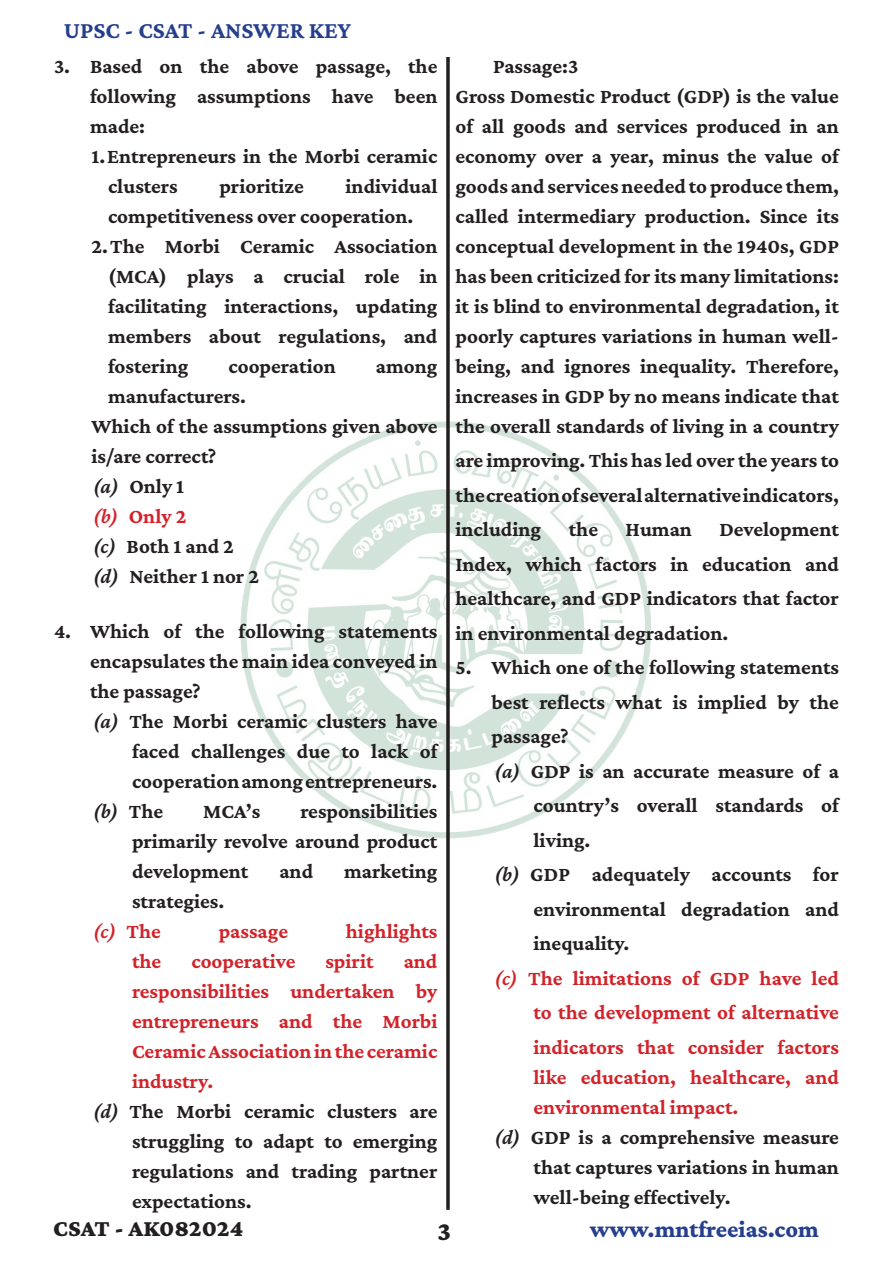
<style>
.page{position:relative;width:893px;height:1263px;background:#fff}
.page>*{position:absolute;margin:0;border:0;box-sizing:border-box;transform-origin:0 0}
.t1{font:900 27px "Crimson Pro";color:#231f20}
.t2{font:700 24px "Crimson Pro";color:#253f8e}
.t3{font:800 24px "Crimson Pro";color:#253f8e}
.t4{font:900 24px "Crimson Pro";color:#231f20}
.Bold_-_Full_Just{font:700 21px/30px "Crimson Pro";color:#231f20;text-align:justify}
.t5{font:700 21px/30px "Crimson Pro";color:#d1232a;text-align:justify}
.BOLD{font:700 21px/30px "Crimson Pro";color:#231f20}
.t6{font:italic 600 21px "Crimson Pro";color:#231f20}
.t7{font:italic 600 21px "Crimson Pro";color:#d1232a}
.s1{font-weight:600;font-style:italic}
.s2{font-weight:700;font-style:normal}
</style>
<div class="page">
<img style="left:240px;top:416px;width:411px;height:427px">
<hr style="left:446px;top:57px;width:3px;height:1153px;background:#231f20">
<p class="t2" style="left:64px;top:15px;width:289px">UPSC - CSAT - ANSWER KEY</p>
<p class="Bold_-_Full_Just" style="left:90px;top:51px;width:349px;text-indent:-36px">3. Based on the above passage, the following assumptions have been made:</p>
<p class="Bold_-_Full_Just" style="left:108px;top:141px;width:331px;text-indent:-16px">1. Entrepreneurs in the Morbi ceramic clusters</p>
<p class="Bold_-_Full_Just" style="left:108px;top:171px;width:331px;text-indent:238px">individual competitiveness over cooperation.</p>
<p class="Bold_-_Full_Just" style="left:108px;top:231px;width:331px;text-indent:-16px">2. The Morbi Ceramic Association (MCA) plays a crucial role in facilitating interactions, updating members about regulations, and fostering</p>
<p class="Bold_-_Full_Just" style="left:219px;top:171px;width:86px">prioritize</p>
<p class="Bold_-_Full_Just" style="left:228px;top:351px;width:109px">cooperation</p>
<p class="Bold_-_Full_Just" style="left:376px;top:351px;width:63px">among</p>
<p class="Bold_-_Full_Just" style="left:108px;top:381px;width:140px">manufacturers.</p>
<p class="BOLD" style="left:92px;top:411px;width:347px">Which of the assumptions given above is/are correct?</p>
<p class="Bold_-_Full_Just" style="left:93px;top:471px;width:93px"><span class="s1">(a)</span> Only 1</p>
<p class="t5" style="left:93px;top:501px;width:95px"><span class="s1">(b)</span> Only 2</p>
<p class="Bold_-_Full_Just" style="left:93px;top:531px;width:142px"><span class="s1">(c)</span> Both 1 and 2</p>
<p class="Bold_-_Full_Just" style="left:93px;top:561px;width:168px"><span class="s1">(d)</span> Neither 1 nor 2</p>
<p class="Bold_-_Full_Just" style="left:90px;top:616px;width:349px;text-indent:-36px">4. Which of the following statements encapsulates the main idea conveyed in the passage?</p>
<p class="Bold_-_Full_Just" style="left:132px;top:706px;width:307px;text-indent:-39px"><span class="s1">(a)</span> The Morbi ceramic clusters have faced challenges due to lack of cooperation among entrepreneurs.</p>
<p class="t6" style="left:93px;top:798px;width:72px">(b) <span class="s2">The</span></p>
<p class="Bold_-_Full_Just" style="left:203px;top:796px;width:59px">MCA’s</p>
<p class="Bold_-_Full_Just" style="left:132px;top:796px;width:307px;text-indent:168px">responsibilities primarily revolve around product development</p>
<p class="Bold_-_Full_Just" style="left:279px;top:856px;width:35px">and</p>
<p class="Bold_-_Full_Just" style="left:344px;top:856px;width:95px">marketing</p>
<p class="Bold_-_Full_Just" style="left:132px;top:886px;width:94px">strategies.</p>
<p class="t7" style="left:93px;top:918px;width:70px">(c) <span class="s2">The</span></p>
<p class="t5" style="left:219px;top:916px;width:71px">passage</p>
<p class="t5" style="left:346px;top:916px;width:93px">highlights</p>
<p class="t5" style="left:132px;top:946px;width:31px">the</p>
<p class="t5" style="left:191px;top:946px;width:106px">cooperative</p>
<p class="t5" style="left:325px;top:946px;width:50px">spirit</p>
<p class="t5" style="left:132px;top:946px;width:307px;text-indent:272px">and responsibilities undertaken by entrepreneurs and the Morbi Ceramic Association in the ceramic industry.</p>
<p class="Bold_-_Full_Just" style="left:132px;top:1096px;width:307px;text-indent:-39px"><span class="s1">(d)</span> The Morbi ceramic clusters are struggling to adapt to emerging regulations and trading partner expectations.</p>
<p class="BOLD" style="left:493px;top:51px;width:87px">Passage:3</p>
<p class="Bold_-_Full_Just" style="left:455px;top:81px;width:385px">Gross Domestic Product (GDP) is the value of all goods and services produced in an economy over a year, minus the value of goods and services needed to produce them, called intermediary production. Since its conceptual development in the 1940s, GDP has been criticized for its many limitations: it is blind to environmental degradation, it poorly captures variations in human well&shy;being, and ignores inequality. Therefore, increases in GDP by no means indicate that the overall standards of living in a country</p>
<p class="Bold_-_Full_Just" style="left:455px;top:443px;width:385px;line-height:34.5px">are improving. This has led over the years to the creation of several alternative indicators, including</p>
<p class="Bold_-_Full_Just" style="left:455px;top:512px;width:385px;line-height:34.5px;text-indent:264px">Development Index, which factors in education and healthcare, and GDP indicators that factor in environmental degradation.</p>
<p class="Bold_-_Full_Just" style="left:491px;top:650px;width:349px;line-height:34.5px;text-indent:-36px">5. Which one of the following statements best reflects what is implied by the passage?</p>
<p class="Bold_-_Full_Just" style="left:533px;top:753px;width:307px;line-height:34.5px;text-indent:-39px"><span class="s1">(a)</span> GDP is an accurate measure of a country’s overall standards of living.</p>
<p class="Bold_-_Full_Just" style="left:533px;top:857px;width:307px;line-height:34.5px;text-indent:-39px"><span class="s1">(b)</span> GDP adequately accounts for environmental degradation and inequality.</p>
<p class="t5" style="left:533px;top:960px;width:307px;line-height:34.5px;text-indent:-39px"><span class="s1">(c)</span> The limitations of GDP have led to the development of alternative indicators that consider factors</p>
<p class="t5" style="left:533px;top:1062px;width:307px">like education, healthcare, and environmental impact.</p>
<p class="Bold_-_Full_Just" style="left:533px;top:1122px;width:307px;text-indent:-39px"><span class="s1">(d)</span> GDP is a comprehensive measure that captures variations in human well-being effectively.</p>
<p class="Bold_-_Full_Just" style="left:569px;top:514px;width:31px">the</p>
<p class="Bold_-_Full_Just" style="left:626px;top:514px;width:68px">Human</p>
<p class="t4" style="left:53px;top:1213px;width:192px">CSAT - AK082024</p>
<p class="t1" style="left:437px;top:1214px;width:15px">3</p>
<p class="t3" style="left:590px;top:1214px;width:231px">www.mntfreeias.com</p>
</div>
